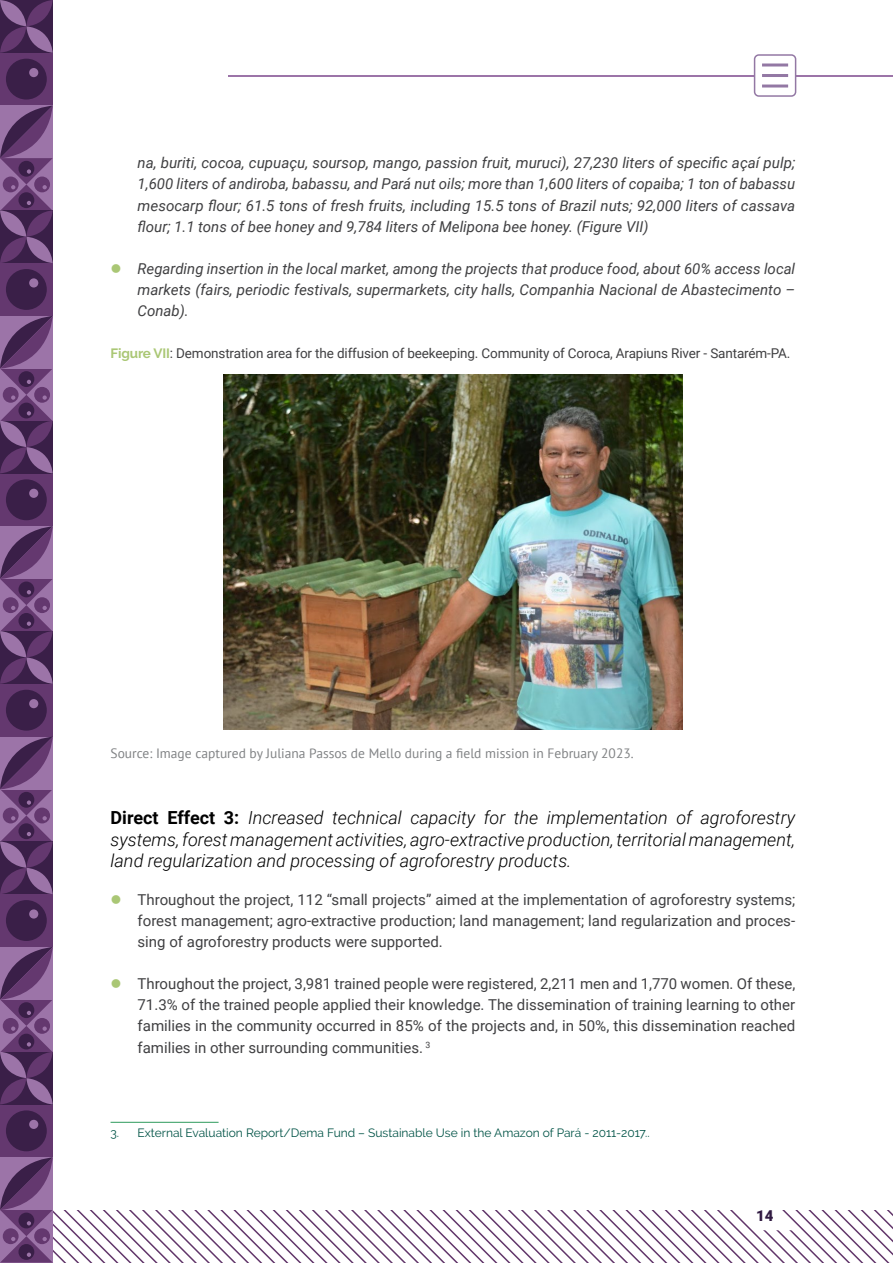
<style>
.page{position:relative;width:893px;height:1263px;background:#fff}
.page>*{position:absolute;margin:0;border:0;box-sizing:border-box;transform-origin:0 0}
.t1{font:italic 300 18px/21.6px "Roboto";color:#000;text-align:justify}
.t2{font:italic 15px/21px "Roboto";color:#404042;text-align:justify}
.t3{font:15px/21px "Roboto";color:#404042;text-align:justify}
.t4{font:900 15px "Roboto";color:#311b42}
.t5{font:13.5px "Roboto";letter-spacing:-.01em;color:#404042}
.t6{font:13.5px "PT Sans";color:#808284}
.t7{font:12px "Raleway";color:#005346}
.s1{font-family:"Raleway";font-weight:700;color:#aac775}
.s2{font-weight:700;font-style:normal}
</style>
<div class="page">
<hr style="left:228px;top:75px;width:665px;height:2px;background:#9c74a8">
<div style="left:0;top:53px;width:53px;height:52px;background:#64386f"></div>
<div style="left:6px;top:59px;width:41px;height:41px;background:#3a1f48;border-radius:50%"></div>
<div style="left:29px;top:68px;width:9px;height:9px;background:#9c74a8;border-radius:50%"></div>
<svg style="left:0;top:0;width:53px;height:53px;background:#5d3a6a"></svg>
<div style="left:0;top:263px;width:53px;height:53px;background:#64386f"></div>
<div style="left:6px;top:269px;width:41px;height:41px;background:#3a1f48;border-radius:50%"></div>
<div style="left:29px;top:278px;width:9px;height:9px;background:#9c74a8;border-radius:50%"></div>
<svg style="left:0;top:106px;width:53px;height:157px;background:#6c4778"></svg>
<div style="left:0;top:473px;width:53px;height:53px;background:#64386f"></div>
<div style="left:6px;top:479px;width:41px;height:41px;background:#3a1f48;border-radius:50%"></div>
<div style="left:29px;top:489px;width:9px;height:9px;background:#9c74a8;border-radius:50%"></div>
<svg style="left:0;top:316px;width:53px;height:157px;background:#6d4779"></svg>
<div style="left:0;top:684px;width:53px;height:52px;background:#64386f"></div>
<div style="left:6px;top:690px;width:41px;height:41px;background:#3a1f48;border-radius:50%"></div>
<div style="left:29px;top:699px;width:9px;height:9px;background:#9c74a8;border-radius:50%"></div>
<svg style="left:0;top:526px;width:53px;height:158px;background:#6d4779"></svg>
<div style="left:0;top:894px;width:53px;height:53px;background:#64386f"></div>
<div style="left:6px;top:900px;width:41px;height:41px;background:#3a1f48;border-radius:50%"></div>
<div style="left:29px;top:909px;width:9px;height:9px;background:#9c74a8;border-radius:50%"></div>
<svg style="left:0;top:737px;width:53px;height:157px;background:#6c4779"></svg>
<div style="left:0;top:1104px;width:53px;height:53px;background:#64386f"></div>
<div style="left:6px;top:1110px;width:41px;height:41px;background:#3a1f48;border-radius:50%"></div>
<div style="left:29px;top:1120px;width:9px;height:9px;background:#9c74a8;border-radius:50%"></div>
<svg style="left:0;top:947px;width:53px;height:157px;background:#6d4779"></svg>
<svg style="left:0;top:1157px;width:893px;height:106px"></svg>
<div style="left:755px;top:55px;width:41px;height:41px;background:#fff;border-radius:4px"></div>
<div style="left:754px;top:54px;width:42px;height:43px;border:2px solid #9378a4;border-radius:4px"></div>
<hr style="left:762px;top:64px;width:26px;height:3px;background:#9378a4">
<hr style="left:762px;top:74px;width:26px;height:3px;background:#9378a4">
<hr style="left:762px;top:85px;width:26px;height:3px;background:#9378a4">
<hr style="left:111px;top:1122px;width:108px;height:1px;background:#2d9a5c">
<img style="left:223px;top:374px;width:459px;height:356px">
<p class="t2" style="left:138px;top:152px;width:659px">na, buriti, cocoa, cupuaçu, soursop, mango, passion fruit, muruci), 27,230 liters of specific açaí pulp; 1,600 liters of andiroba, babassu, and Pará nut oils; more than 1,600 liters of copaiba; 1 ton of babassu mesocarp flour; 61.5 tons of fresh fruits, including 15.5 tons of Brazil nuts; 92,000 liters of cassava flour; 1.1 tons of bee honey and 9,784 liters of Melipona bee honey. (Figure VII)</p>
<p class="t2" style="left:138px;top:257px;width:659px">Regarding insertion in the local market, among the projects that produce food, about 60% access local markets (fairs, periodic festivals, supermarkets, city halls, Companhia Nacional de Abastecimento – Conab).</p>
<p class="t5" style="left:111px;top:344px;width:681px"><span class="s1">Figure VII</span>: Demonstration area for the diffusion of beekeeping. Community of Coroca, Arapiuns River - Santarém-PA.</p>
<p class="t6" style="left:111px;top:744px;width:524px">Source: Image captured by Juliana Passos de Mello during a field mission in February 2023.</p>
<p class="t1" style="left:111px;top:806px;width:686px"><span class="s2">Direct Effect 3:</span> Increased technical capacity for the implementation of agroforestry systems, forest management activities, agro-extractive production, territorial management, land regularization and processing of agroforestry products.</p>
<p class="t3" style="left:138px;top:889px;width:659px">Throughout the project, 112 “small projects” aimed at the implementation of agroforestry systems; forest management; agro-extractive production; land management; land regularization and proces&shy;sing of agroforestry products were supported.</p>
<p class="t3" style="left:138px;top:973px;width:659px">Throughout the project, 3,981 trained people were registered, 2,211 men and 1,770 women. Of these, 71.3% of the trained people applied their knowledge. The dissemination of training learning to other families in the community occurred in 85% of the projects and, in 50%, this dissemination reached families in other surrounding communities. <sup>3</sup></p>
<p class="t7" style="left:111px;top:1125px;width:541px">3. External Evaluation Report/Dema Fund – Sustainable Use in the Amazon of Pará - 2011-2017..</p>
<p class="t4" style="left:756px;top:1205px;width:19px">14</p>
</div>
